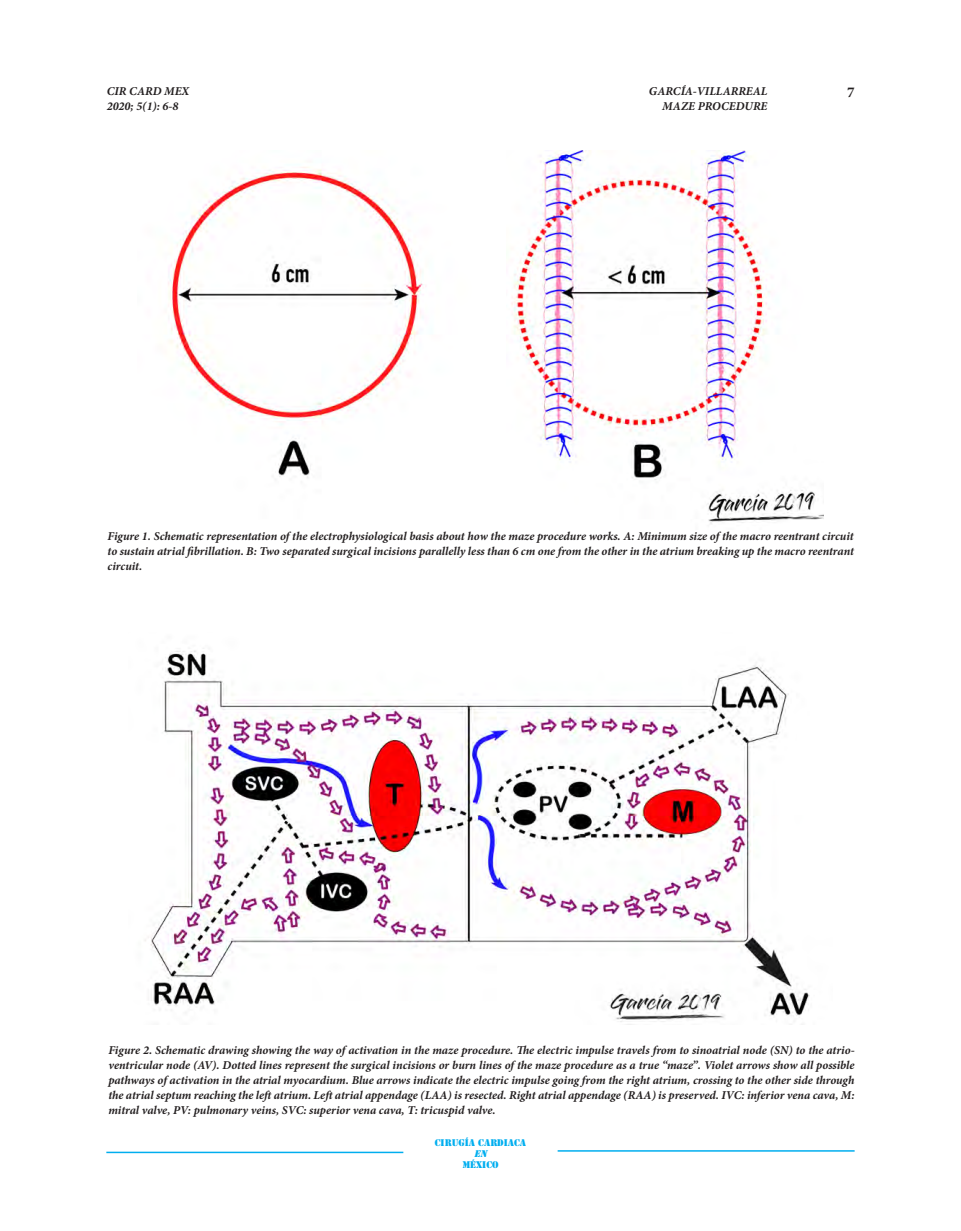
<style>
.page{position:relative;width:961px;height:1231px;background:#fff}
.page>*{position:absolute;margin:0;border:0;box-sizing:border-box;transform-origin:0 0}
.t1{font:700 15px "Minion Pro";color:#231f20}
.t2{font:italic 700 12px/15px "Minion Pro";color:#231f20;text-align:justify}
.t3{font:9px "Stencil Std";color:#00aeef}
.t4{font:italic 9px "Stencil Std";color:#00aeef}
</style>
<div class="page">
<hr style="left:106px;top:1151px;width:297px;height:2px;background:#00aeef">
<hr style="left:557px;top:1150px;width:297px;height:1px;background:#00aeef">
<img style="left:168px;top:151px;width:655px;height:373px">
<img style="left:144px;top:648px;width:666px;height:374px">
<p class="t2" style="left:107px;top:83px;width:84px">CIR CARD MEX<br>2020; 5(1): 6-8</p>
<p class="t2" style="left:649px;top:83px;width:120px;text-align:right">GARCÍA-VILLARREAL<br>MAZE PROCEDURE</p>
<p class="t1" style="left:847px;top:81px;width:9px">7</p>
<p class="t2" style="left:108px;top:529px;width:747px">Figure 1. Schematic representation of the electrophysiological basis about how the maze procedure works. A: Minimum size of the macro reentrant circuit to sustain atrial fibrillation. B: Two separated surgical incisions parallelly less than 6 cm one from the other in the atrium breaking up the macro reentrant circuit.</p>
<p class="t2" style="left:108px;top:1042px;width:747px">Figure 2. Schematic drawing showing the way of activation in the maze procedure. The electric impulse travels from to sinoatrial node (SN) to the atrio&shy;ventricular node (AV). Dotted lines represent the surgical incisions or burn lines of the maze procedure as a true “maze”. Violet arrows show all possible pathways of activation in the atrial myocardium. Blue arrows indicate the electric impulse going from the right atrium, crossing to the other side through the atrial septum reaching the left atrium. Left atrial appendage (LAA) is resected. Right atrial appendage (RAA) is preserved. IVC: inferior vena cava, M: mitral valve, PV: pulmonary veins, SVC: superior vena cava, T: tricuspid valve.</p>
<p class="t3" style="left:435px;top:1137px;width:93px">CIRUGÍA CARDIACA</p>
<p class="t4" style="left:474px;top:1147px;width:17px">EN</p>
<p class="t3" style="left:462px;top:1159px;width:38px">MÉXICO</p>
</div>
